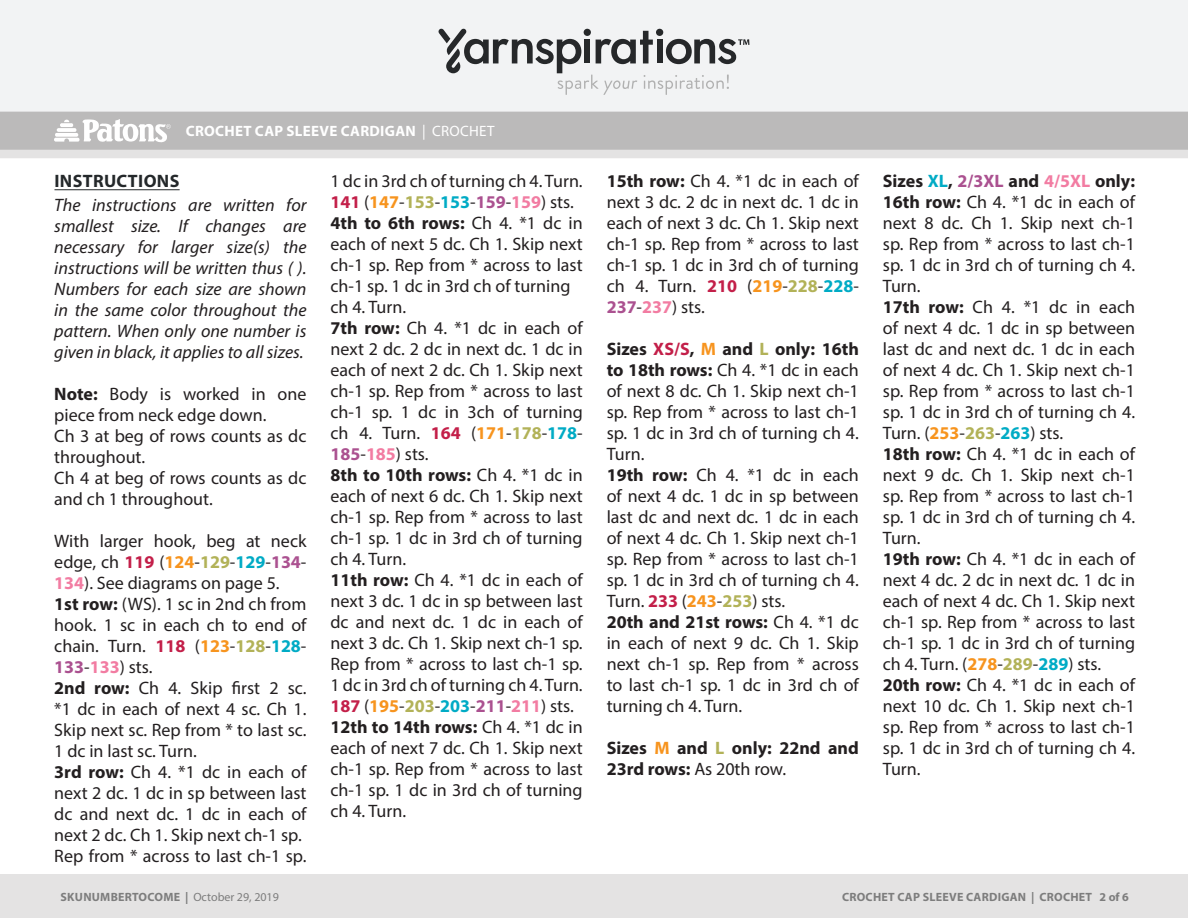
<style>
.page{position:relative;width:1188px;height:918px;background:#fff}
.page>*{position:absolute;margin:0;border:0;box-sizing:border-box;transform-origin:0 0}
.Body_Color_coded_siz{font:18px/21px "Myriad Pro";color:#231f20;text-align:justify}
.Body_Color_coded_siz-2{font:italic 18px/21px "Myriad Pro";color:#231f20;text-align:justify}
.Body_Color_coded_siz-3{font:700 18px/21px "Myriad Pro";color:#231f20}
.Head_-_Underline{font:700 18px "Myriad Pro";letter-spacing:.02em;color:#24282a}
.Pattern_Title{font:700 15px "Myriad Pro";letter-spacing:.02em;color:#fff}
.SKU{font:700 12px "Myriad Pro";letter-spacing:.02em;color:#7d7d7d}
.s1{font-weight:400}
.s2{font-weight:700}
.s3{font-weight:700;color:#c31f49}
.s4{font-weight:700;color:#f7941e}
.s5{font-weight:700;color:#b2b258}
.s6{font-weight:700;color:#00abc5}
.s7{font-weight:700;color:#ab5190}
.s8{font-weight:700;color:#f27ca2}
.s9{color:#f7941e}
.s10{color:#b2b258}
</style>
<div class="page">
<div style="left:0;top:112px;width:1188px;height:7px;background:#bbbaba"></div>
<div style="left:0;top:0;width:1188px;height:112px;background:#f2f3f4"></div>
<svg style="left:438px;top:29px;width:311px;height:66px"></svg>
<div style="left:0;top:875px;width:1188px;height:43px;background:#e4e3e3"></div>
<hr style="left:55px;top:189px;width:125px;height:1px;background:#24282a">
<svg style="left:0;top:119px;width:1188px;height:39px;background:#c5c4c4"></svg>
<p class="Pattern_Title" style="left:186px;top:121px;width:310px">CROCHET CAP SLEEVE CARDIGAN <span class="s1">| CROCHET</span></p>
<p class="Head_-_Underline" style="left:55px;top:169px;width:126px">INSTRUCTIONS</p>
<p class="Body_Color_coded_siz-2" style="left:54px;top:194px;width:254px">The instructions are written for smallest size. If changes are necessary for larger size(s) the instructions will be written thus ( ).<br>Numbers for each size are shown in the same color throughout the pattern. When only one number is given in black, it applies to all sizes.</p>
<p class="Body_Color_coded_siz" style="left:54px;top:383px;width:254px"><span class="s2">Note:</span> Body is worked in one piece from neck edge down.</p>
<p class="Body_Color_coded_siz" style="left:54px;top:425px;width:254px">Ch 3 at beg of rows counts as dc throughout.</p>
<p class="Body_Color_coded_siz" style="left:54px;top:467px;width:254px">Ch 4 at beg of rows counts as dc and ch 1 throughout.</p>
<p class="Body_Color_coded_siz" style="left:54px;top:530px;width:254px">With larger hook, beg at neck edge, ch <span class="s3">119</span> (<span class="s4">124</span>-<span class="s5">129</span>-<span class="s6">129</span>-<span class="s7">134</span>- <span class="s8">134</span>). See diagrams on page 5.</p>
<p class="Body_Color_coded_siz" style="left:54px;top:593px;width:254px"><span class="s2">1st row:</span> (WS). 1 sc in 2nd ch from hook. 1 sc in each ch to end of chain. Turn. <span class="s3">118</span> (<span class="s4">123</span>-<span class="s5">128</span>-<span class="s6">128</span>- <span class="s7">133</span>-<span class="s8">133</span>) sts.</p>
<p class="Body_Color_coded_siz" style="left:54px;top:677px;width:254px"><span class="s2">2nd row:</span> Ch 4. Skip first 2 sc. *1 dc in each of next 4 sc. Ch 1.<br>Skip next sc. Rep from * to last sc.<br>1 dc in last sc. Turn.</p>
<p class="Body_Color_coded_siz" style="left:54px;top:761px;width:254px"><span class="s2">3rd row:</span> Ch 4. *1 dc in each of next 2 dc. 1 dc in sp between last dc and next dc. 1 dc in each of next 2 dc. Ch 1. Skip next ch-1 sp.</p>
<p class="Body_Color_coded_siz" style="left:54px;top:845px;width:254px">Rep from * across to last ch-1 sp.</p>
<p class="Body_Color_coded_siz" style="left:331px;top:170px;width:254px">1 dc in 3rd ch of turning ch 4. Turn.<br><span class="s3">141</span> (<span class="s4">147</span>-<span class="s5">153</span>-<span class="s6">153</span>-<span class="s7">159</span>-<span class="s8">159</span>) sts.</p>
<p class="Body_Color_coded_siz" style="left:331px;top:212px;width:254px"><span class="s2">4th to 6th rows:</span> Ch 4. *1 dc in each of next 5 dc. Ch 1. Skip next ch-1 sp. Rep from * across to last ch-1 sp. 1 dc in 3rd ch of turning</p>
<p class="Body_Color_coded_siz" style="left:331px;top:296px;width:77px">ch 4. Turn.</p>
<p class="Body_Color_coded_siz" style="left:331px;top:317px;width:254px"><span class="s2">7th row:</span> Ch 4. *1 dc in each of next 2 dc. 2 dc in next dc. 1 dc in each of next 2 dc. Ch 1. Skip next ch-1 sp. Rep from * across to last ch-1 sp. 1 dc in 3ch of turning ch 4. Turn. <span class="s3">164</span> (<span class="s4">171</span>-<span class="s5">178</span>-<span class="s6">178</span>- <span class="s7">185</span>-<span class="s8">185</span>) sts.</p>
<p class="Body_Color_coded_siz" style="left:331px;top:464px;width:254px"><span class="s2">8th to 10th rows:</span> Ch 4. *1 dc in each of next 6 dc. Ch 1. Skip next ch-1 sp. Rep from * across to last ch-1 sp. 1 dc in 3rd ch of turning ch 4. Turn.</p>
<p class="Body_Color_coded_siz" style="left:331px;top:569px;width:254px"><span class="s2">11th row:</span> Ch 4. *1 dc in each of next 3 dc. 1 dc in sp between last dc and next dc. 1 dc in each of next 3 dc. Ch 1. Skip next ch-1 sp.<br>Rep from * across to last ch-1 sp.<br>1 dc in 3rd ch of turning ch 4. Turn.<br><span class="s3">187</span> (<span class="s4">195</span>-<span class="s5">203</span>-<span class="s6">203</span>-<span class="s7">211</span>-<span class="s8">211</span>) sts.</p>
<p class="Body_Color_coded_siz" style="left:331px;top:716px;width:254px"><span class="s2">12th to 14th rows:</span> Ch 4. *1 dc in each of next 7 dc. Ch 1. Skip next ch-1 sp. Rep from * across to last ch-1 sp. 1 dc in 3rd ch of turning ch 4. Turn.</p>
<p class="Body_Color_coded_siz" style="left:607px;top:170px;width:254px"><span class="s2">15th row:</span> Ch 4. *1 dc in each of next 3 dc. 2 dc in next dc. 1 dc in each of next 3 dc. Ch 1. Skip next ch-1 sp. Rep from * across to last ch-1 sp. 1 dc in 3rd ch of turning ch 4. Turn. <span class="s3">210</span> (<span class="s4">219</span>-<span class="s5">228</span>-<span class="s6">228</span>- <span class="s7">237</span>-<span class="s8">237</span>) sts.</p>
<p class="Body_Color_coded_siz" style="left:607px;top:338px;width:254px"><span class="s2">Sizes</span> <span class="s3">XS/S</span><span class="s2">,</span> <span class="s4">M</span> <span class="s2">and</span> <span class="s5">L</span> <span class="s2">only: 16th to 18th rows:</span> Ch 4. *1 dc in each of next 8 dc. Ch 1. Skip next ch-1 sp. Rep from * across to last ch-1 sp. 1 dc in 3rd ch of turning ch 4.<br>Turn.</p>
<p class="Body_Color_coded_siz" style="left:607px;top:464px;width:254px"><span class="s2">19th row:</span> Ch 4. *1 dc in each of next 4 dc. 1 dc in sp between last dc and next dc. 1 dc in each of next 4 dc. Ch 1. Skip next ch-1 sp. Rep from * across to last ch-1 sp. 1 dc in 3rd ch of turning ch 4.<br>Turn. <span class="s3">233</span> (<span class="s4">243</span>-<span class="s5">253</span>) sts.</p>
<p class="Body_Color_coded_siz" style="left:607px;top:611px;width:254px"><span class="s2">20th and 21st rows:</span> Ch 4. *1 dc in each of next 9 dc. Ch 1. Skip next ch-1 sp. Rep from * across to last ch-1 sp. 1 dc in 3rd ch of turning ch 4. Turn.</p>
<p class="Body_Color_coded_siz-3" style="left:607px;top:737px;width:254px">Sizes <span class="s9">M</span> and <span class="s10">L</span> only: 22nd and<br>23rd rows: <span class="s1">As 20th row.</span></p>
<p class="Body_Color_coded_siz" style="left:883px;top:170px;width:254px"><span class="s2">Sizes</span> <span class="s6">XL</span><span class="s2">,</span> <span class="s7">2/3XL</span> <span class="s2">and</span> <span class="s8">4/5XL</span> <span class="s2">only:<br>16th row:</span> Ch 4. *1 dc in each of next 8 dc. Ch 1. Skip next ch-1 sp. Rep from * across to last ch-1 sp. 1 dc in 3rd ch of turning ch 4.<br>Turn.</p>
<p class="Body_Color_coded_siz" style="left:883px;top:296px;width:254px"><span class="s2">17th row:</span> Ch 4. *1 dc in each of next 4 dc. 1 dc in sp between last dc and next dc. 1 dc in each of next 4 dc. Ch 1. Skip next ch-1 sp. Rep from * across to last ch-1 sp. 1 dc in 3rd ch of turning ch 4.<br>Turn. (<span class="s4">253</span>-<span class="s5">263</span>-<span class="s6">263</span>) sts.</p>
<p class="Body_Color_coded_siz" style="left:883px;top:443px;width:254px"><span class="s2">18th row:</span> Ch 4. *1 dc in each of next 9 dc. Ch 1. Skip next ch-1 sp. Rep from * across to last ch-1 sp. 1 dc in 3rd ch of turning ch 4.<br>Turn.</p>
<p class="Body_Color_coded_siz" style="left:883px;top:548px;width:254px"><span class="s2">19th row:</span> Ch 4. *1 dc in each of next 4 dc. 2 dc in next dc. 1 dc in each of next 4 dc. Ch 1. Skip next ch-1 sp. Rep from * across to last ch-1 sp. 1 dc in 3rd ch of turning ch 4. Turn. (<span class="s4">278</span>-<span class="s5">289</span>-<span class="s6">289</span>) sts.</p>
<p class="Body_Color_coded_siz" style="left:883px;top:674px;width:254px"><span class="s2">20th row:</span> Ch 4. *1 dc in each of next 10 dc. Ch 1. Skip next ch-1 sp. Rep from * across to last ch-1 sp. 1 dc in 3rd ch of turning ch 4.<br>Turn.</p>
<p class="SKU" style="left:61px;top:889px;width:220px">SKUNUMBERTOCOME | <span class="s1">October 29, 2019</span></p>
<p class="SKU" style="left:842px;top:889px;width:288px">CROCHET CAP SLEEVE CARDIGAN | CROCHET 2 of 6</p>
</div>
